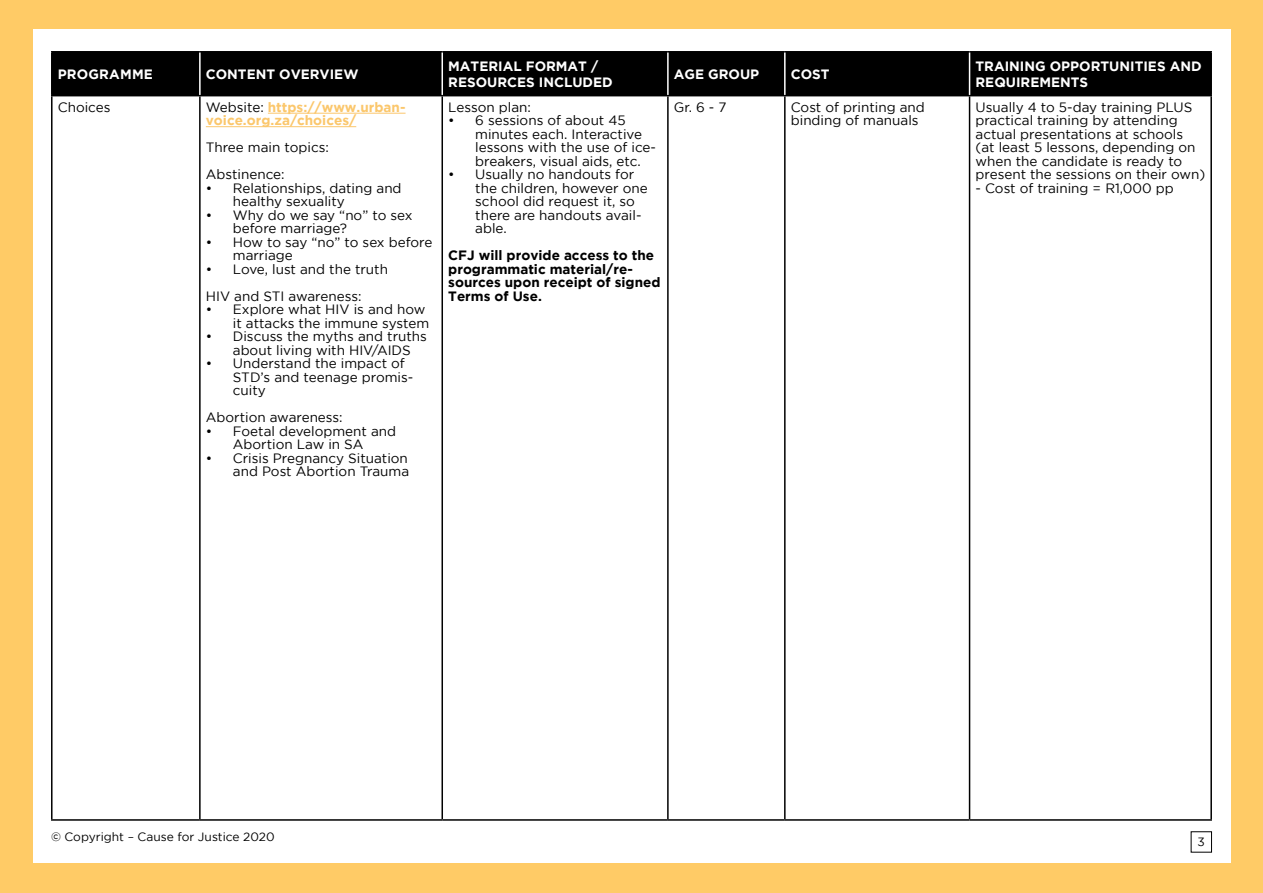
<style>
.page{position:relative;width:1263px;height:893px;background:#ffcb66}
.page>*{position:absolute;margin:0;border:0;box-sizing:border-box;transform-origin:0 0}
.t1{font:13.5px/13.5px "Gotham";color:#000}
.t2{font:700 13.5px/16.2px "Gotham";color:#fff}
.t3{font:700 13.5px/13.5px "Gotham";color:#000}
.t4{font:700 13.5px/13.5px "Gotham";color:#fbc76c}
.t5{font:12px "Gotham";color:#000}
.s1{font-weight:400;color:#000}
</style>
<div class="page">
<div style="left:33px;top:30px;width:1197px;height:833px;background:#fff"></div>
<div style="left:53px;top:53px;width:1157px;height:42px;background:#000"></div>
<hr style="left:51px;top:51px;width:149px;height:2px;background:#000">
<hr style="left:51px;top:53px;width:2px;height:42px;background:#000">
<hr style="left:200px;top:51px;width:242px;height:2px;background:#000">
<hr style="left:442px;top:51px;width:226px;height:2px;background:#000">
<hr style="left:668px;top:51px;width:117px;height:2px;background:#000">
<hr style="left:785px;top:51px;width:184px;height:2px;background:#000">
<hr style="left:969px;top:51px;width:243px;height:2px;background:#000">
<hr style="left:1210px;top:53px;width:2px;height:42px;background:#000">
<hr style="left:51px;top:95px;width:149px;height:1px;background:#000">
<hr style="left:51px;top:96px;width:2px;height:723px;background:#000">
<hr style="left:200px;top:95px;width:242px;height:1px;background:#000">
<hr style="left:199px;top:96px;width:2px;height:723px;background:#000">
<hr style="left:442px;top:95px;width:226px;height:1px;background:#000">
<hr style="left:441px;top:96px;width:2px;height:723px;background:#000">
<hr style="left:668px;top:95px;width:117px;height:1px;background:#000">
<hr style="left:667px;top:96px;width:2px;height:723px;background:#000">
<hr style="left:785px;top:95px;width:184px;height:1px;background:#000">
<hr style="left:784px;top:96px;width:1px;height:723px;background:#000">
<hr style="left:969px;top:95px;width:243px;height:1px;background:#000">
<hr style="left:969px;top:96px;width:1px;height:723px;background:#000">
<hr style="left:1210px;top:96px;width:2px;height:723px;background:#000">
<hr style="left:51px;top:819px;width:149px;height:2px;background:#000">
<hr style="left:200px;top:819px;width:242px;height:2px;background:#000">
<hr style="left:442px;top:819px;width:226px;height:2px;background:#000">
<hr style="left:668px;top:819px;width:117px;height:2px;background:#000">
<hr style="left:785px;top:819px;width:184px;height:2px;background:#000">
<hr style="left:969px;top:819px;width:243px;height:2px;background:#000">
<hr style="left:199px;top:53px;width:2px;height:42px;background:#fff">
<hr style="left:441px;top:53px;width:2px;height:42px;background:#fff">
<hr style="left:667px;top:53px;width:2px;height:42px;background:#fff">
<hr style="left:784px;top:53px;width:1px;height:42px;background:#fff">
<hr style="left:969px;top:53px;width:1px;height:42px;background:#fff">
<hr style="left:268px;top:113px;width:137px;height:1px;background:#fbc76c">
<hr style="left:206px;top:126px;width:150px;height:1px;background:#fbc76c">
<div style="left:1191px;top:831px;width:21px;height:22px;border:1px solid #000"></div>
<p class="t2" style="left:58px;top:65px;width:97px">PROGRAMME</p>
<p class="t2" style="left:206px;top:65px;width:154px">CONTENT OVERVIEW</p>
<p class="t2" style="left:448px;top:57px;width:166px">MATERIAL FORMAT /<br>RESOURCES INCLUDED</p>
<p class="t2" style="left:674px;top:65px;width:87px">AGE GROUP</p>
<p class="t2" style="left:791px;top:65px;width:40px">COST</p>
<p class="t2" style="left:975px;top:57px;width:228px">TRAINING OPPORTUNITIES AND<br>REQUIREMENTS</p>
<p class="t1" style="left:58px;top:100px;width:54px">Choices</p>
<p class="t4" style="left:206px;top:100px;width:201px"><span class="s1">Website:</span> https://www.urban&shy;voice.org.za/choices/</p>
<p class="t1" style="left:206px;top:134px;width:124px;line-height:27px">Three main topics:<br>Abstinence:</p>
<p class="t1" style="left:233px;top:181px;width:170px;text-indent:-27px">• Relationships, dating and healthy sexuality</p>
<p class="t1" style="left:233px;top:208px;width:181px;text-indent:-27px">• Why do we say “no” to sex before marriage?</p>
<p class="t1" style="left:233px;top:235px;width:201px;text-indent:-27px">• How to say “no” to sex before marriage</p>
<p class="t1" style="left:206px;top:255px;width:184px;line-height:27px">• Love, lust and the truth<br>HIV and STI awareness:</p>
<p class="t1" style="left:206px;top:302px;width:225px;text-align:right">• Explore what HIV is and how it attacks the immune system</p>
<p class="t1" style="left:233px;top:329px;width:196px;text-indent:-27px">• Discuss the myths and truths about living with HIV/AIDS</p>
<p class="t1" style="left:233px;top:356px;width:182px;text-indent:-27px">• Understand the impact of<br>STD’s and teenage promis&shy;cuity</p>
<p class="t1" style="left:206px;top:410px;width:138px">Abortion awareness:</p>
<p class="t1" style="left:206px;top:424px;width:192px;text-align:center">• Foetal development and<br>Abortion Law in SA</p>
<p class="t1" style="left:206px;top:451px;width:205px;text-align:right">• Crisis Pregnancy Situation and Post Abortion Trauma</p>
<p class="t1" style="left:674px;top:100px;width:54px">Gr. 6 - 7</p>
<p class="t1" style="left:791px;top:100px;width:136px">Cost of printing and binding of manuals</p>
<p class="t1" style="left:975px;top:100px;width:231px">Usually 4 to 5-day training PLUS practical training by attending actual presentations at schools (at least 5 lessons, depending on when the candidate is ready to present the sessions on their own)</p>
<p class="t1" style="left:975px;top:181px;width:200px">- Cost of training = R1,000 pp</p>
<p class="t1" style="left:448px;top:100px;width:84px">Lesson plan:</p>
<p class="t1" style="left:475px;top:113px;width:182px;text-indent:-27px">• 6 sessions of about 45 minutes each. Interactive lessons with the use of ice&shy;breakers, visual aids, etc.</p>
<p class="t1" style="left:475px;top:167px;width:174px;text-indent:-27px">• Usually no handouts for the children, however one school did request it, so there are handouts avail&shy;able.</p>
<p class="t3" style="left:448px;top:248px;width:214px">CFJ will provide access to the programmatic material/re&shy;sources upon receipt of signed<br>Terms of Use.</p>
<p class="t5" style="left:51px;top:830px;width:225px">© Copyright – Cause for Justice 2020</p>
<p class="t5" style="left:1198px;top:835px;width:9px">3</p>
</div>
